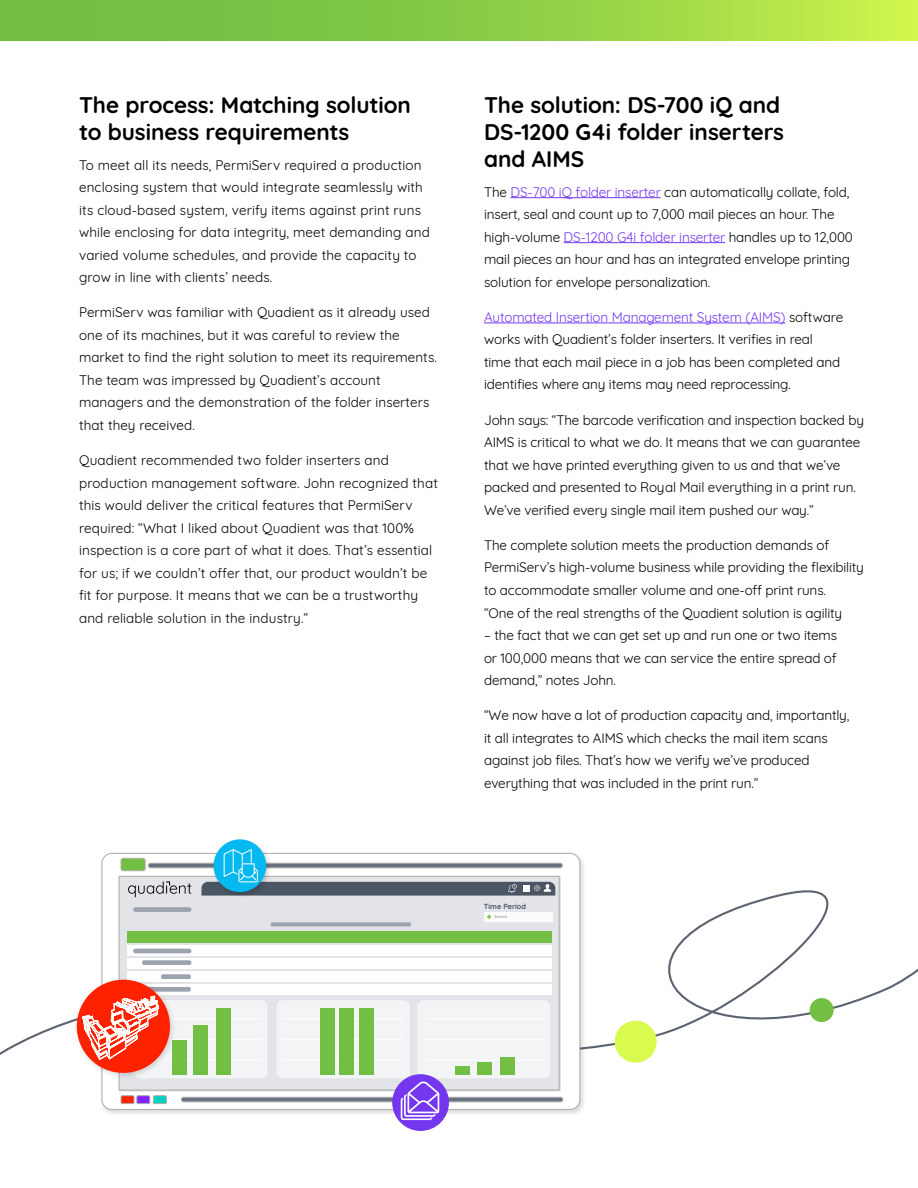
<style>
.page{position:relative;width:918px;height:1188px;background:#fff}
.page>*{position:absolute;margin:0;border:0;box-sizing:border-box;transform-origin:0 0}
.t1{font:700 22.5px/27px "Quicksand";letter-spacing:-.005em;color:#000}
.t2{font:13.5px/22.5px "Quicksand";letter-spacing:-.01em;color:#000}
.t3{font:13.5px/22.5px "Quicksand";letter-spacing:.01em;color:#000}
.t4{font:700 7.35px "Quicksand";color:#4b5563}
.t5{font:700 3.9px "Quicksand";color:#9ca3af}
.s1{color:#7536f0}
</style>
<div class="page">
<svg style="left:0;top:0;width:918px;height:41px;background:#8fd047"></svg>
<svg style="left:0;top:890px;width:918px;height:165px"></svg>
<svg style="left:613px;top:1019px;width:45px;height:44px"></svg>
<svg style="left:809px;top:997px;width:25px;height:26px"></svg>
<hr style="left:511px;top:197px;width:150px;height:1px;background:#7536f0">
<hr style="left:564px;top:242px;width:161px;height:1px;background:#7536f0">
<hr style="left:484px;top:323px;width:302px;height:1px;background:#7536f0">
<img style="left:98px;top:852px;width:491px;height:265px">
<svg style="left:102px;top:853px;width:478px;height:256px"></svg>
<div style="left:148px;top:863px;width:414px;height:5px;background:#697280;border-radius:2px"></div>
<div style="left:148px;top:863px;width:414px;height:5px;border:1px solid #adacac;border-radius:2px"></div>
<div style="left:182px;top:1097px;width:381px;height:5px;background:#697280;border-radius:2px"></div>
<div style="left:181px;top:1097px;width:382px;height:5px;border:1px solid #adacac;border-radius:2px"></div>
<div style="left:121px;top:858px;width:24px;height:13px;background:#72bf44;border-radius:2px"></div>
<div style="left:121px;top:858px;width:24px;height:13px;border:1px solid #adacac;border-radius:2px"></div>
<div style="left:121px;top:1096px;width:13px;height:8px;background:#f20"></div>
<div style="left:121px;top:1096px;width:13px;height:8px;border:1px solid #adacac"></div>
<div style="left:137px;top:1096px;width:13px;height:8px;background:#8023f9"></div>
<div style="left:137px;top:1096px;width:13px;height:8px;border:1px solid #adacac"></div>
<div style="left:153px;top:1096px;width:13px;height:8px;background:#00d2be"></div>
<div style="left:153px;top:1096px;width:13px;height:8px;border:1px solid #adacac"></div>
<div style="left:119px;top:876px;width:440px;height:214px;background:#e2e4e8"></div>
<div style="left:128px;top:931px;width:424px;height:12px;background:#72bf44"></div>
<div style="left:134px;top:1000px;width:133px;height:78px;background:#f3f4f6;border-radius:6px"></div>
<div style="left:277px;top:1000px;width:133px;height:78px;background:#f3f4f6;border-radius:6px"></div>
<div style="left:417px;top:1000px;width:133px;height:78px;background:#f3f4f6;border-radius:6px"></div>
<div style="left:484px;top:912px;width:68px;height:10px;background:#fcfcfd"></div>
<svg style="left:487px;top:915px;width:4px;height:4px"></svg>
<div style="left:392px;top:1074px;width:57px;height:57px;background:#7536f0;border-radius:50%"></div>
<img style="left:219px;top:841px;width:43px;height:8px">
<div style="left:214px;top:839px;width:52px;height:53px;background:#05b9f0;border-radius:50%"></div>
<svg style="left:128px;top:881px;width:63px;height:16px"></svg>
<svg style="left:202px;top:849px;width:353px;height:47px"></svg>
<hr style="left:140px;top:1060px;width:121px;height:1px;background:#fff">
<hr style="left:140px;top:1039px;width:121px;height:1px;background:#fff">
<hr style="left:140px;top:1019px;width:121px;height:1px;background:#fff">
<hr style="left:282px;top:1060px;width:122px;height:1px;background:#fff">
<hr style="left:282px;top:1039px;width:122px;height:1px;background:#fff">
<hr style="left:282px;top:1019px;width:122px;height:1px;background:#fff">
<hr style="left:424px;top:1060px;width:122px;height:1px;background:#fff">
<hr style="left:424px;top:1039px;width:122px;height:1px;background:#fff">
<hr style="left:424px;top:1019px;width:122px;height:1px;background:#fff">
<div style="left:172px;top:1041px;width:15px;height:34px;background:#72bf44"></div>
<div style="left:193px;top:1025px;width:15px;height:50px;background:#72bf44"></div>
<div style="left:217px;top:1009px;width:14px;height:66px;background:#72bf44"></div>
<div style="left:455px;top:1066px;width:15px;height:9px;background:#72bf44"></div>
<div style="left:477px;top:1062px;width:15px;height:13px;background:#72bf44"></div>
<div style="left:500px;top:1057px;width:15px;height:18px;background:#72bf44"></div>
<div style="left:320px;top:1009px;width:15px;height:66px;background:#72bf44"></div>
<div style="left:340px;top:1009px;width:14px;height:66px;background:#72bf44"></div>
<div style="left:359px;top:1009px;width:15px;height:66px;background:#72bf44"></div>
<div style="left:127px;top:945px;width:424px;height:11px;background:#fff"></div>
<div style="left:127px;top:958px;width:424px;height:11px;background:#fff"></div>
<div style="left:127px;top:972px;width:424px;height:10px;background:#fff"></div>
<div style="left:127px;top:985px;width:424px;height:10px;background:#fff"></div>
<hr style="left:133px;top:949px;width:58px;height:4px;background:#9ca3af;border-radius:2px">
<div style="left:133px;top:907px;width:58px;height:5px;background:#9ca3af;border-radius:2px"></div>
<svg style="left:271px;top:922px;width:140px;height:4px"></svg>
<div style="left:142px;top:960px;width:49px;height:5px;background:#9ca3af;border-radius:2px"></div>
<div style="left:161px;top:974px;width:30px;height:5px;background:#9ca3af;border-radius:2px"></div>
<div style="left:145px;top:987px;width:46px;height:5px;background:#9ca3af;border-radius:2px"></div>
<svg style="left:401px;top:1082px;width:38px;height:38px"></svg>
<img style="left:72px;top:975px;width:107px;height:107px">
<div style="left:77px;top:980px;width:93px;height:93px;background:#f20;border-radius:50%"></div>
<svg style="left:83px;top:989px;width:76px;height:76px"></svg>
<h1 class="t1" style="left:79px;top:90px;width:333px">The process: Matching solution to business requirements</h1>
<p class="t3" style="left:79px;top:152px;width:352px">To meet all its needs, PermiServ required a production enclosing system that would integrate seamlessly with its cloud-based system, verify items against print runs while enclosing for data integrity, meet demanding and varied volume schedules, and provide the capacity to grow in line with clients’ needs.</p>
<p class="t2" style="left:79px;top:300px;width:359px">PermiServ was familiar with Quadient as it already used one of its machines, but it was careful to review the market to find the right solution to meet its requirements.<br>The team was impressed by Quadient’s account managers and the demonstration of the folder inserters that they received.</p>
<p class="t3" style="left:79px;top:448px;width:360px">Quadient recommended two folder inserters and production management software. John recognized that this would deliver the critical features that PermiServ required: “What I liked about Quadient was that 100% inspection is a core part of what it does. That’s essential for us; if we couldn’t offer that, our product wouldn’t be fit for purpose. It means that we can be a trustworthy and reliable solution in the industry.”</p>
<h1 class="t1" style="left:484px;top:90px;width:302px">The solution: DS-700 iQ and<br>DS-1200 G4i folder inserters and AIMS</h1>
<p class="t2" style="left:484px;top:179px;width:370px">The <span class="s1">DS-700 iQ folder inserter</span> can automatically collate, fold, insert, seal and count up to 7,000 mail pieces an hour. The high-volume <span class="s1">DS-1200 G4i folder inserter</span> handles up to 12,000 mail pieces an hour and has an integrated envelope printing solution for envelope personalization.</p>
<p class="t2" style="left:484px;top:304px;width:361px"><span class="s1">Automated Insertion Management System (AIMS)</span> software works with Quadient’s folder inserters. It verifies in real time that each mail piece in a job has been completed and identifies where any items may need reprocessing.</p>
<p class="t2" style="left:484px;top:407px;width:381px">John says: “The barcode verification and inspection backed by AIMS is critical to what we do. It means that we can guarantee that we have printed everything given to us and that we’ve packed and presented to Royal Mail everything in a print run.<br>We’ve verified every single mail item pushed our way.”</p>
<p class="t2" style="left:484px;top:533px;width:381px">The complete solution meets the production demands of PermiServ’s high-volume business while providing the flexibility to accommodate smaller volume and one-off print runs.<br>“One of the real strengths of the Quadient solution is agility</p>
<p class="t2" style="left:484px;top:623px;width:354px;text-align:justify">– the fact that we can get set up and run one or two items or 100,000 means that we can service the entire spread of demand,” notes John.</p>
<p class="t2" style="left:484px;top:703px;width:367px">“We now have a lot of production capacity and, importantly, it all integrates to AIMS which checks the mail item scans against job files. That’s how we verify we’ve produced everything that was included in the print run.”</p>
<p class="t4" style="left:484px;top:900px;width:44px">Time Period</p>
<p class="t5" style="left:495px;top:914px;width:14px">Search</p>
</div>
